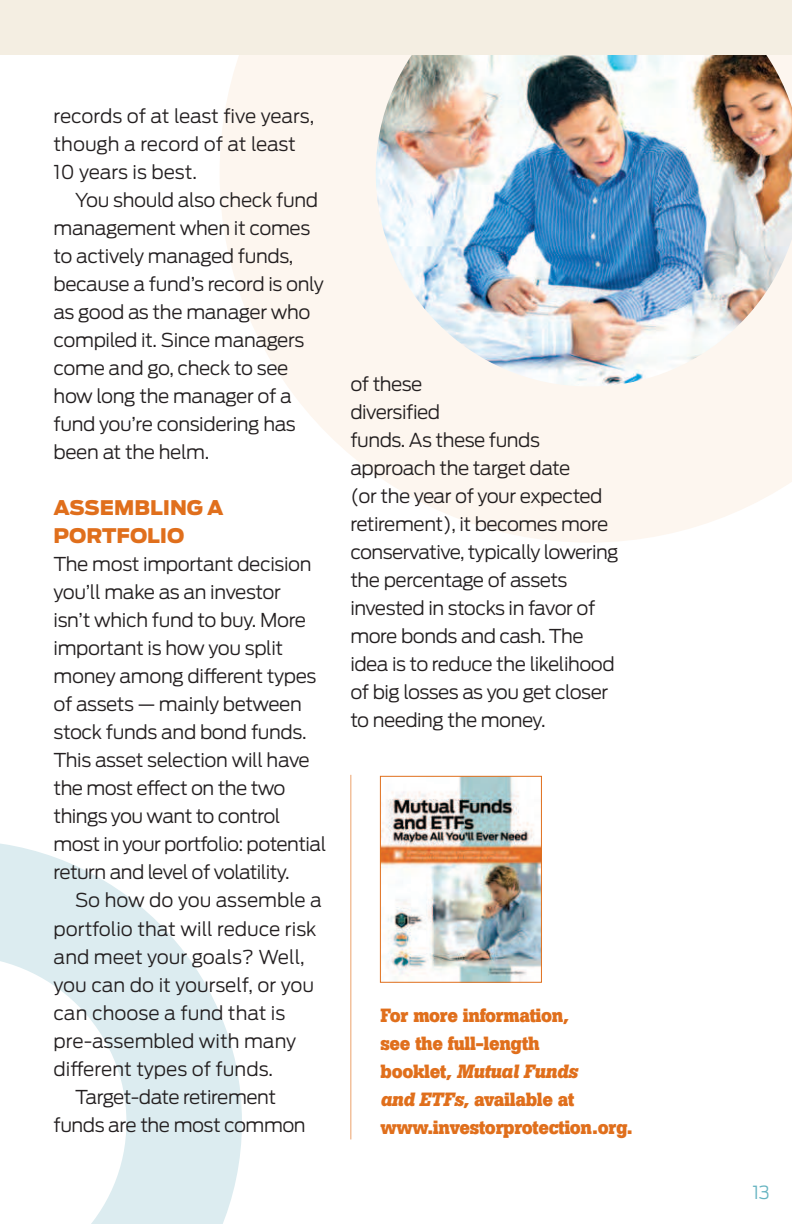
<style>
.page{position:relative;width:792px;height:1224px;background:#fff}
.page>*{position:absolute;margin:0;border:0;box-sizing:border-box;transform-origin:0 0}
.t1{font:900 20px/28px "Antenna";color:#e06f1c}
.t2{font:300 19px/28px "Antenna";letter-spacing:-.025em;color:#231f20}
.t3{font:300 19px "Antenna";color:#231f20}
.t4{font:700 19px/28px "Boton";letter-spacing:-.02em;color:#e06f1c}
.t5{font:italic 700 19px "Boton BQ";letter-spacing:-.02em;color:#e06f1c}
.t6{font:300 18px "Antenna";color:#66b4c1}
.s1{font-family:"Boton";font-style:normal}
.s2{font-family:"Boton BQ";font-style:italic}
</style>
<div class="page">
<img style="left:220px;top:55px;width:571px;height:487px">
<svg style="left:0;top:843px;width:242px;height:380px"></svg>
<div style="left:0;top:0;width:791px;height:55px;background:#f4eee2"></div>
<hr style="left:350px;top:774px;width:1px;height:365px;background:#eca16b">
<img style="left:381px;top:777px;width:158px;height:203px">
<div style="left:379px;top:775px;width:162px;height:207px;border:1px solid #e06f1c"></div>
<p class="t2" style="left:54px;top:103px;width:262px">records of at least five years, though a record of at least<br>10 years is best.</p>
<p class="t2" style="left:54px;top:187px;width:271px;text-indent:22px">You should also check fund management when it comes to actively managed funds, because a fund’s record is only as good as the manager who compiled it. Since managers come and go, check to see how long the manager of a fund you’re considering has been at the helm.</p>
<p class="t1" style="left:54px;top:494px;width:171px">ASSEMBLING A<br>PORTFOLIO</p>
<p class="t2" style="left:54px;top:551px;width:274px">The most important decision you’ll make as an investor<br>isn’t which fund to buy. More important is how you split money among different types of assets — mainly between stock funds and bond funds.<br>This asset selection will have the most effect on the two things you want to control most in your portfolio: potential return and level of volatility.</p>
<p class="t3" style="left:75px;top:891px;width:248px">So how do you assemble a</p>
<p class="t3" style="left:54px;top:919px;width:264px">portfolio that will reduce risk</p>
<p class="t3" style="left:54px;top:947px;width:252px">and meet your goals? Well,</p>
<p class="t3" style="left:54px;top:975px;width:262px">you can do it yourself, or you</p>
<p class="t3" style="left:54px;top:1003px;width:233px">can choose a fund that is</p>
<p class="t3" style="left:54px;top:1032px;width:244px">pre-assembled with many</p>
<p class="t3" style="left:54px;top:1060px;width:221px">different types of funds.</p>
<p class="t2" style="left:75px;top:1083px;width:202px">Target-date retirement</p>
<p class="t2" style="left:54px;top:1111px;width:253px">funds are the most common</p>
<p class="t2" style="left:350px;top:371px;width:270px">of these<br>diversified<br>funds. As these funds approach the target date<br>(or the year of your expected retirement), it becomes more conservative, typically lowering the percentage of assets invested in stocks in favor of more bonds and cash. The idea is to reduce the likelihood of big losses as you get closer to needing the money.</p>
<p class="t4" style="left:380px;top:1002px;width:190px">For more information, see the full-length</p>
<p class="t5" style="left:380px;top:1063px;width:199px"><span class="s1">booklet,</span> Mutual Funds</p>
<p class="t4" style="left:380px;top:1086px;width:253px"><span class="s2">and ETFs</span>, available at www.investorprotection.org.</p>
<p class="t6" style="left:752px;top:1183px;width:19px">13</p>
</div>
